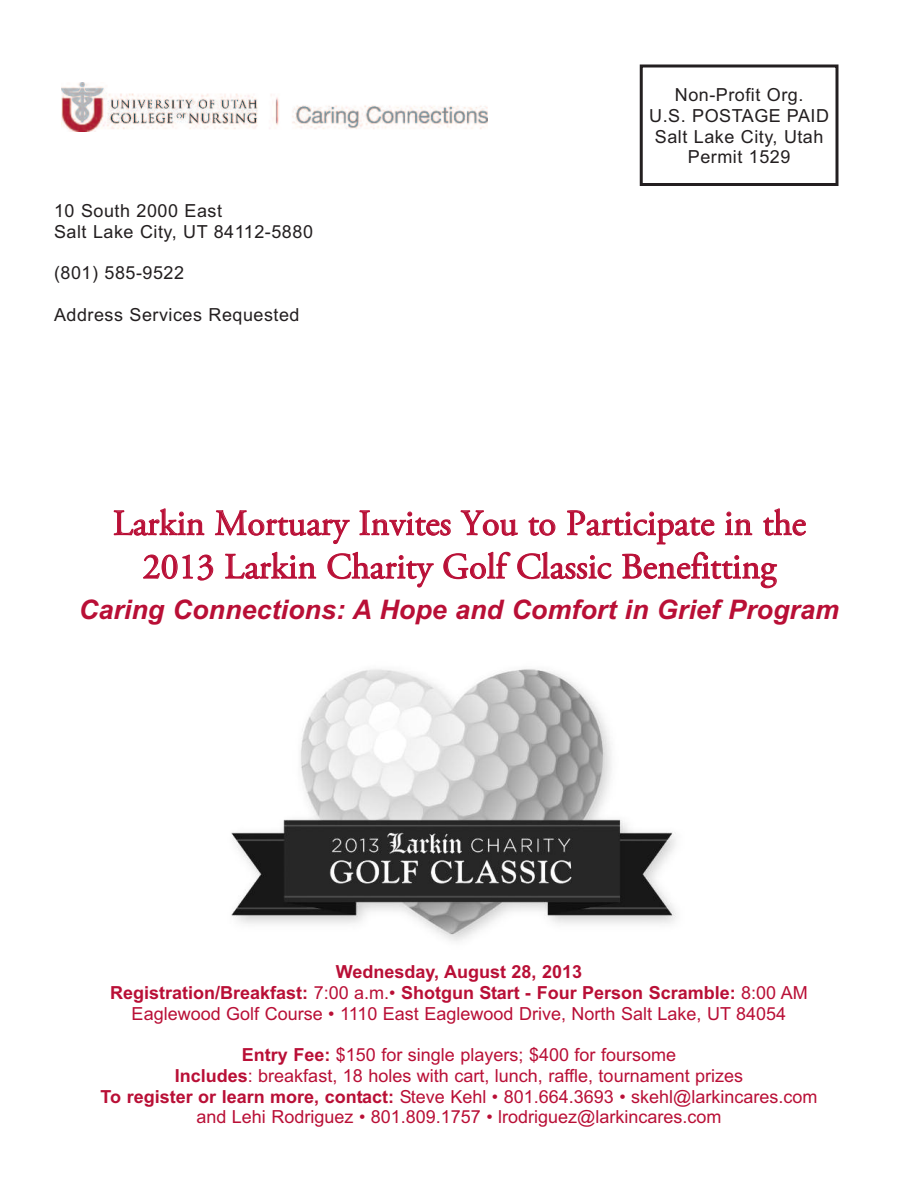
<style>
.page{position:relative;width:918px;height:1188px;background:#fff}
.page>*{position:absolute;margin:0;border:0;box-sizing:border-box;transform-origin:0 0}
.t1{font:36px/43.5px "Adobe Garamond Pro";color:#b90f36;text-align:center}
.t2{font:italic 700 27px "Arial";color:#b90f36}
.t3{font:18px/20.7px "Arial";color:#b90f36;text-align:center}
.t4{font:18px/20.7px "Arial";letter-spacing:.03em;color:#231f20}
.s1{font-weight:700}
</style>
<div class="page">
<div style="left:640px;top:64px;width:198px;height:122px;border:3px solid #231f20"></div>
<img style="left:62px;top:82px;width:425px;height:50px">
<img style="left:231px;top:669px;width:445px;height:272px">
<p class="t4" style="left:54px;top:201px;width:261px">10 South 2000 East<br>Salt Lake City, UT 84112-5880</p>
<p class="t4" style="left:54px;top:263px;width:132px">(801) 585-9522</p>
<p class="t4" style="left:54px;top:304px;width:247px">Address Services Requested</p>
<p class="t4" style="left:649px;top:85px;width:181px;text-align:center">Non-Profit Org.<br>U.S. POSTAGE PAID<br>Salt Lake City, Utah<br>Permit 1529</p>
<h1 class="t1" style="left:113px;top:505px;width:695px">Larkin Mortuary Invites You to Participate in the<br>2013 Larkin Charity Golf Classic Benefitting</h1>
<h2 class="t2" style="left:79px;top:594px;width:762px">Caring Connections: A Hope and Comfort in Grief Program</h2>
<p class="t3" style="left:110px;top:962px;width:699px"><span class="s1">Wednesday, August 28, 2013<br>Registration/Breakfast:</span> 7:00 a.m.• <span class="s1">Shotgun Start - Four Person Scramble:</span> 8:00 AM<br>Eaglewood Golf Course • 1110 East Eaglewood Drive, North Salt Lake, UT 84054</p>
<p class="t3" style="left:101px;top:1045px;width:718px"><span class="s1">Entry Fee:</span> $150 for single players; $400 for foursome<br><span class="s1">Includes</span>: breakfast, 18 holes with cart, lunch, raffle, tournament prizes<br><span class="s1">To register or learn more, contact:</span> Steve Kehl • 801.664.3693 • skehl@larkincares.com and Lehi Rodriguez • 801.809.1757 • lrodriguez@larkincares.com</p>
</div>
